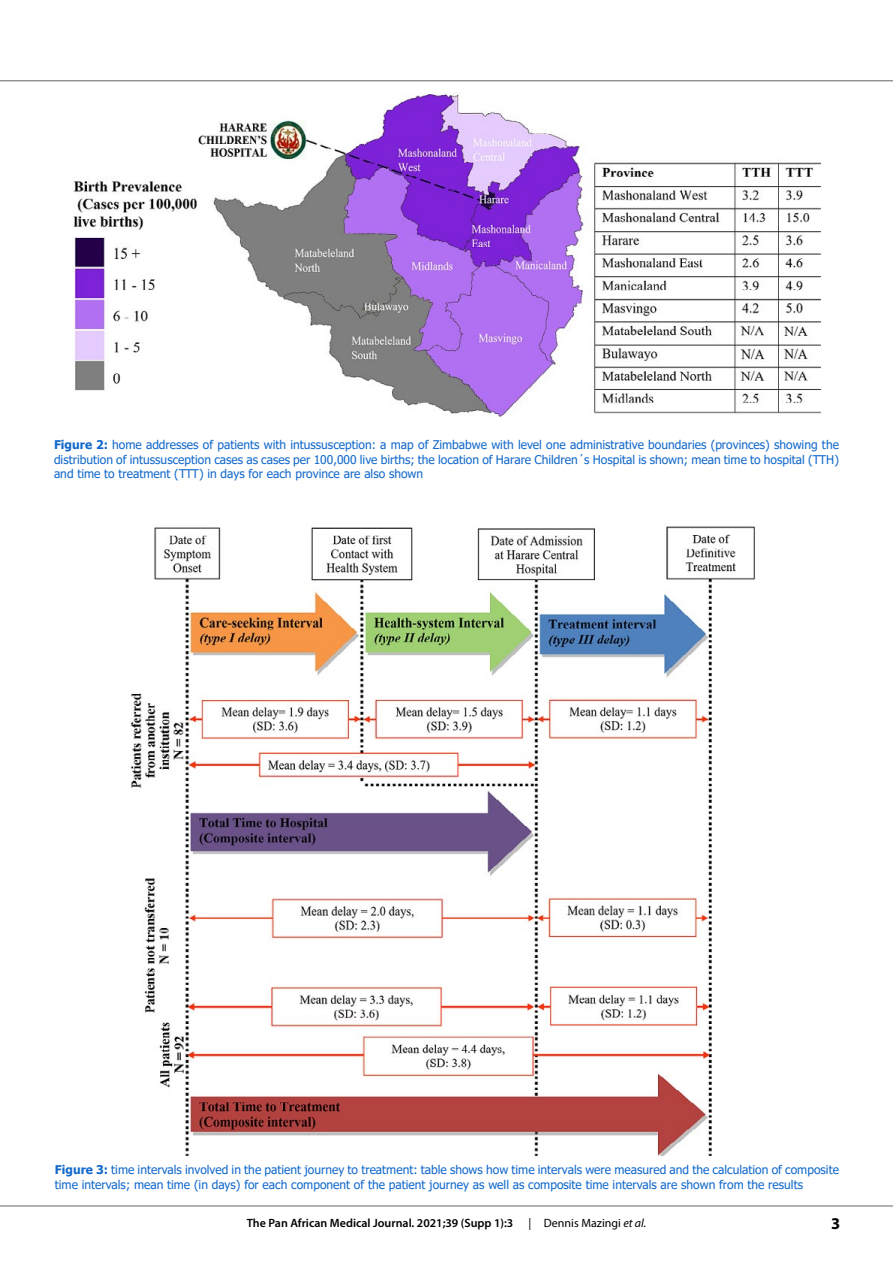
<style>
.page{position:relative;width:893px;height:1263px;background:#fff}
.page>*{position:absolute;margin:0;border:0;box-sizing:border-box;transform-origin:0 0}
.t1{font:700 16.5px "Myriad Pro";color:#000}
.t2{font:12px/14.4px "Tahoma";color:#1168cb;text-align:justify}
.t3{font:600 12px "Myriad Pro";color:#000}
.s1{font-weight:700}
.s2{font-weight:400}
.s3{font-weight:400;font-style:italic}
</style>
<div class="page">
<hr style="left:0;top:80px;width:893px;height:1px;background:#636466">
<hr style="left:0;top:1205px;width:893px;height:1px;background:#636466">
<img style="left:73px;top:92px;width:748px;height:324px">
<img style="left:130px;top:526px;width:625px;height:629px">
<p class="t2" style="left:54px;top:438px;width:786px"><span class="s1">Figure 2:</span> home addresses of patients with intussusception: a map of Zimbabwe with level one administrative boundaries (provinces) showing the distribution of intussusception cases as cases per 100,000 live births; the location of Harare Children´s Hospital is shown; mean time to hospital (TTH) and time to treatment (TTT) in days for each province are also shown</p>
<p class="t2" style="left:55px;top:1163px;width:786px"><span class="s1">Figure 3:</span> time intervals involved in the patient journey to treatment: table shows how time intervals were measured and the calculation of composite time intervals; mean time (in days) for each component of the patient journey as well as composite time intervals are shown from the results</p>
<p class="t3" style="left:247px;top:1216px;width:401px">The Pan African Medical Journal. 2021;39 (Supp 1):3 <span class="s2">| Dennis Mazingi</span> <span class="s3">et al.</span></p>
<h1 class="t1" style="left:831px;top:1213px;width:11px">3</h1>
</div>
